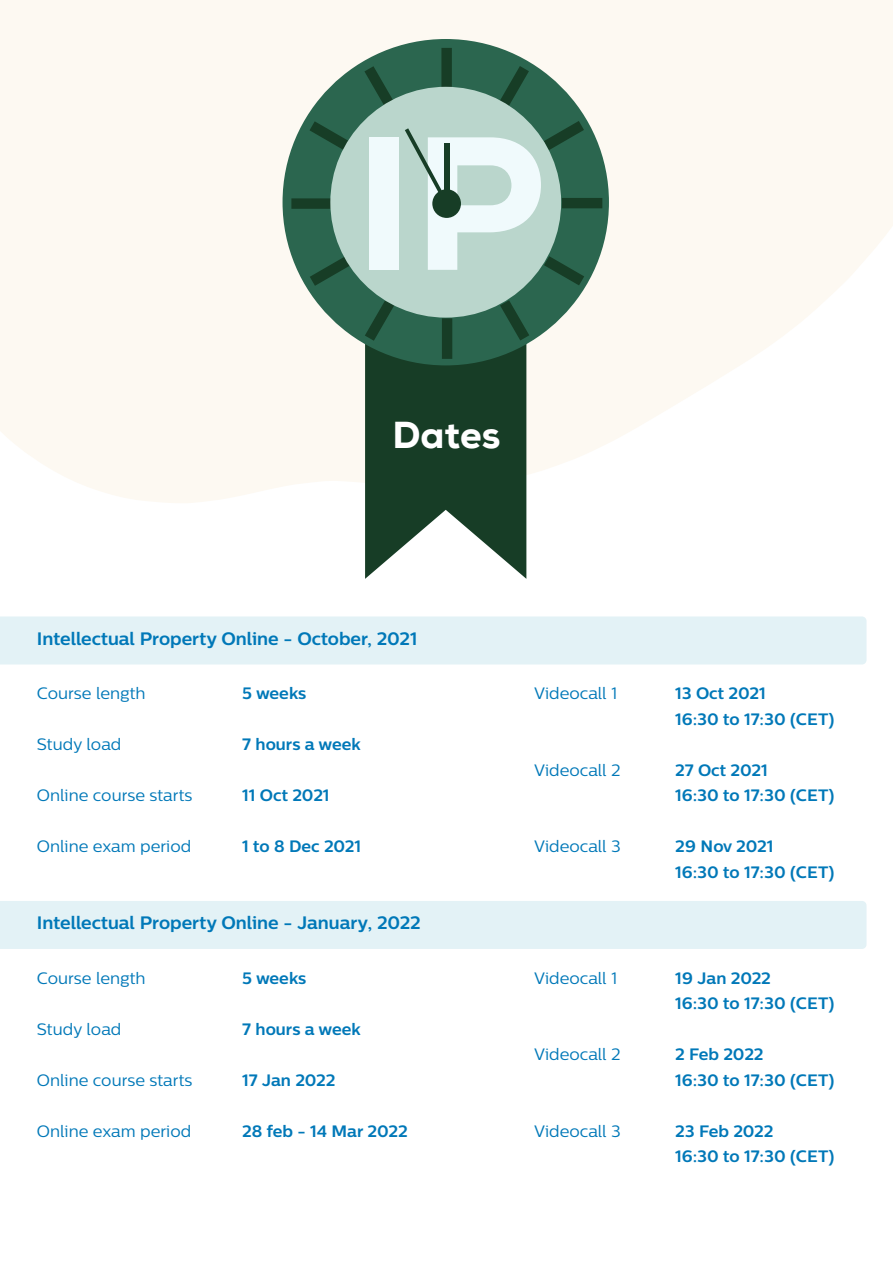
<style>
.page{position:relative;width:893px;height:1263px;background:#fff}
.page>*{position:absolute;margin:0;border:0;box-sizing:border-box;transform-origin:0 0}
.t1{font:800 37.5px "Nexa";color:#fff}
.t2{font:700 18px "Centrale Sans";color:#0078b8}
.t3{font:700 16.5px/25.5px "Centrale Sans";color:#0078b8}
.t4{font:16.5px "Centrale Sans";color:#0078b8}
</style>
<div class="page">
<svg style="left:0;top:0;width:893px;height:504px;fill:#fdf9f2"></svg>
<svg style="left:365px;top:359px;width:161px;height:220px;fill:#173d26"></svg>
<svg style="left:291px;top:48px;width:311px;height:311px;fill:#2b664f"></svg>
<div style="left:330px;top:87px;width:231px;height:231px;background:#bad6cc;border-radius:50%"></div>
<div style="left:369px;top:137px;width:29px;height:133px;background:#f0fafc"></div>
<svg style="left:405px;top:128px;width:136px;height:142px"></svg>
<div style="left:0;top:616px;width:866px;height:48px;background:#e3f2f6"></div>
<div style="left:0;top:901px;width:866px;height:48px;background:#e3f2f6"></div>
<h1 class="t1" style="left:392px;top:411px;width:109px">Dates</h1>
<p class="t2" style="left:37px;top:628px;width:382px">Intellectual Property Online - October, 2021</p>
<p class="t4" style="left:37px;top:684px;width:110px">Course length</p>
<p class="t4" style="left:37px;top:735px;width:86px">Study load</p>
<p class="t4" style="left:37px;top:786px;width:157px">Online course starts</p>
<p class="t4" style="left:37px;top:837px;width:156px">Online exam period</p>
<p class="t3" style="left:242px;top:680px;width:66px">5 weeks</p>
<p class="t3" style="left:242px;top:731px;width:120px">7 hours a week</p>
<p class="t3" style="left:242px;top:782px;width:89px">11 Oct 2021</p>
<p class="t3" style="left:242px;top:833px;width:120px">1 to 8 Dec 2021</p>
<p class="t2" style="left:37px;top:912px;width:385px">Intellectual Property Online - January, 2022</p>
<p class="t4" style="left:37px;top:968px;width:110px">Course length</p>
<p class="t4" style="left:37px;top:1019px;width:86px">Study load</p>
<p class="t4" style="left:37px;top:1070px;width:157px">Online course starts</p>
<p class="t4" style="left:37px;top:1121px;width:156px">Online exam period</p>
<p class="t3" style="left:242px;top:965px;width:66px">5 weeks</p>
<p class="t3" style="left:242px;top:1016px;width:120px">7 hours a week</p>
<p class="t3" style="left:242px;top:1067px;width:95px">17 Jan 2022</p>
<p class="t3" style="left:242px;top:1118px;width:167px">28 feb - 14 Mar 2022</p>
<p class="t4" style="left:534px;top:684px;width:85px">Videocall 1</p>
<p class="t4" style="left:534px;top:760px;width:88px">Videocall 2</p>
<p class="t4" style="left:534px;top:837px;width:88px">Videocall 3</p>
<p class="t4" style="left:534px;top:968px;width:85px">Videocall 1</p>
<p class="t4" style="left:534px;top:1045px;width:88px">Videocall 2</p>
<p class="t4" style="left:534px;top:1121px;width:88px">Videocall 3</p>
<p class="t3" style="left:675px;top:680px;width:161px">13 Oct 2021<br>16:30 to 17:30 (CET)</p>
<p class="t3" style="left:675px;top:757px;width:161px">27 Oct 2021<br>16:30 to 17:30 (CET)</p>
<p class="t3" style="left:675px;top:833px;width:161px">29 Nov 2021<br>16:30 to 17:30 (CET)</p>
<p class="t3" style="left:675px;top:965px;width:161px">19 Jan 2022<br>16:30 to 17:30 (CET)</p>
<p class="t3" style="left:675px;top:1041px;width:161px">2 Feb 2022<br>16:30 to 17:30 (CET)</p>
<p class="t3" style="left:675px;top:1118px;width:161px">23 Feb 2022<br>16:30 to 17:30 (CET)</p>
</div>
